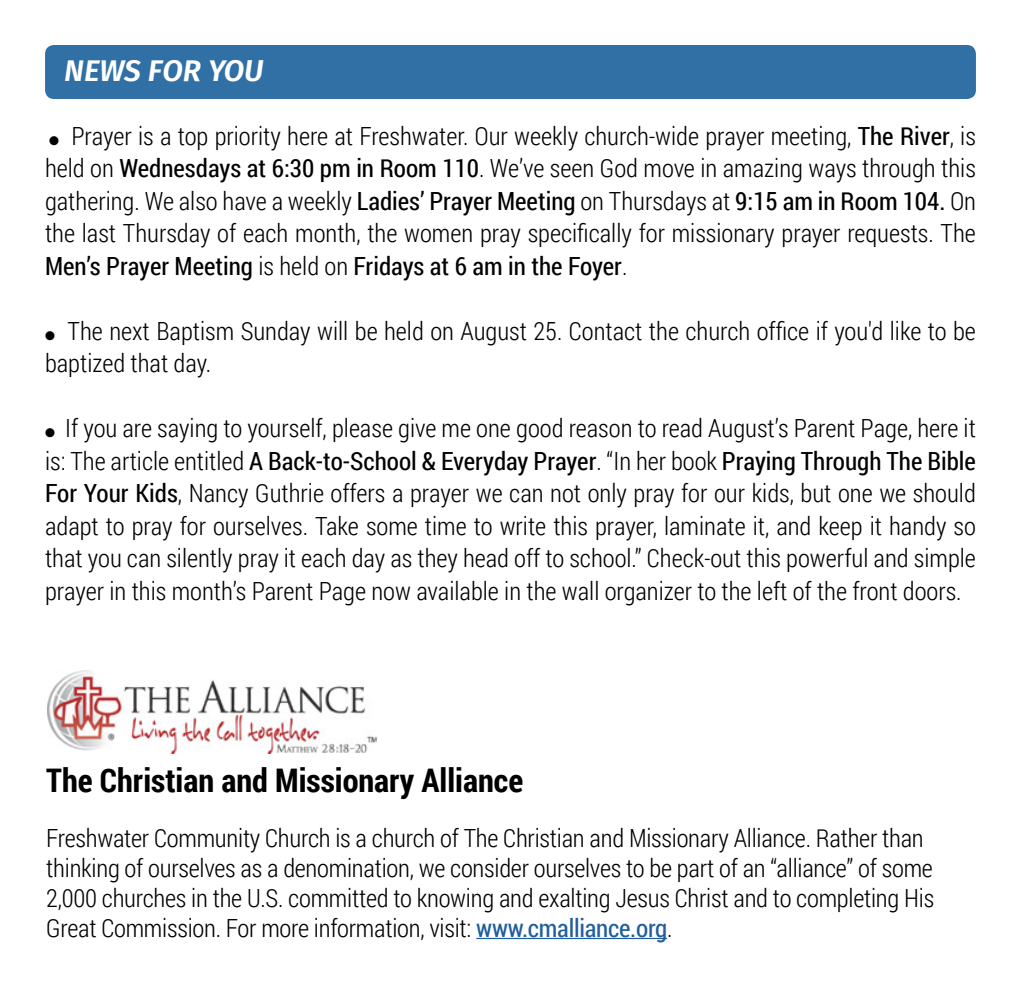
<style>
.page{position:relative;width:1021px;height:990px;background:#fff}
.page>*{position:absolute;margin:0;border:0;box-sizing:border-box;transform-origin:0 0}
.t1{font:700 32.5px "Roboto Condensed";color:#000}
.t2{font:italic 600 30px "Fira Sans";color:#fff}
.t3{font:300 25px/32.5px "Roboto Condensed";letter-spacing:-.01em;color:#000;text-align:justify}
.s1{font-weight:400}
.s2{font-weight:400;color:#215e9e}
</style>
<div class="page">
<div style="left:45px;top:45px;width:930px;height:54px;background:#3170a5;border-radius:9px"></div>
<hr style="left:476px;top:938px;width:190px;height:1px;background:#215e9e">
<img style="left:47px;top:671px;width:329px;height:82px">
<p class="t2" style="left:64px;top:50px;width:201px">NEWS FOR YOU</p>
<p class="t3" style="left:45px;top:119px;width:932px">● Prayer is a top priority here at Freshwater. Our weekly church-wide prayer meeting, <span class="s1">The River</span>, is held on <span class="s1">Wednesdays at 6:30 pm in Room 110</span>. We’ve seen God move in amazing ways through this gathering. We also have a weekly <span class="s1">Ladies’ Prayer Meeting</span> on Thursdays at <span class="s1">9:15 am in Room 104.</span> On the last Thursday of each month, the women pray specifically for missionary prayer requests. The <span class="s1">Men’s Prayer Meeting</span> is held on <span class="s1">Fridays at 6 am in the Foyer</span>.</p>
<p class="t3" style="left:45px;top:314px;width:931px">● The next Baptism Sunday will be held on August 25. Contact the church office if you'd like to be baptized that day.</p>
<p class="t3" style="left:45px;top:412px;width:932px">● If you are saying to yourself, please give me one good reason to read August’s Parent Page, here it is: The article entitled <span class="s1">A Back-to-School &amp; Everyday Prayer</span>. “In her book <span class="s1">Praying Through The Bible For Your Kids</span>, Nancy Guthrie offers a prayer we can not only pray for our kids, but one we should adapt to pray for ourselves. Take some time to write this prayer, laminate it, and keep it handy so that you can silently pray it each day as they head off to school.” Check-out this powerful and simple prayer in this month’s Parent Page now available in the wall organizer to the left of the front doors.</p>
<h1 class="t1" style="left:46px;top:757px;width:478px">The Christian and Missionary Alliance</h1>
<p class="t3" style="left:46px;top:822px;width:889px;line-height:30px;text-align:left">Freshwater Community Church is a church of The Christian and Missionary Alliance. Rather than thinking of ourselves as a denomination, we consider ourselves to be part of an “alliance” of some 2,000 churches in the U.S. committed to knowing and exalting Jesus Christ and to completing His Great Commission. For more information, visit: <span class="s2">www.cmalliance.org</span>.</p>
</div>
